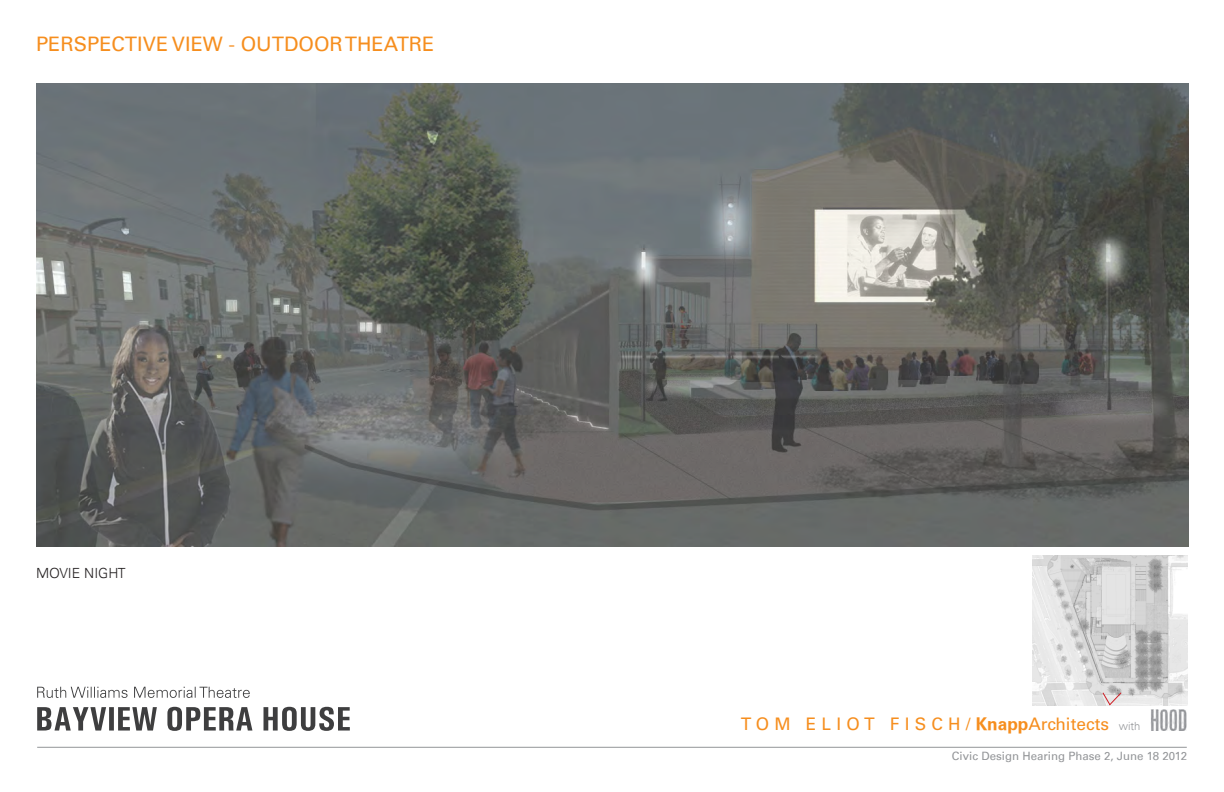
<style>
.page{position:relative;width:1224px;height:792px;background:#fff}
.page>*{position:absolute;margin:0;border:0;box-sizing:border-box;transform-origin:0 0}
.t1{font:20px "Univers 55 Roman";color:#f68e1e}
.t2{font:17.3px "Univers";color:#f68e1e}
.t3{font:300 14px "Univers 45";color:#231f20}
.t4{font:11.5px "Univers 55 Roman";color:#939598}
.s1{font-weight:700}
.s2{font-family:"Univers 45";font-weight:300;font-size:11.2px;color:#939598}
</style>
<div class="page">
<hr style="left:37px;top:747px;width:1150px;height:1px;background:#939598">
<img style="left:1150px;top:710px;width:37px;height:21px">
<svg style="left:37px;top:707px;width:313px;height:24px"></svg>
<svg style="left:37px;top:687px;width:213px;height:11px"></svg>
<img style="left:1032px;top:556px;width:156px;height:149px">
<img style="left:36px;top:83px;width:1153px;height:463px">
<svg style="left:1102px;top:692px;width:20px;height:14px"></svg>
<p class="t1" style="left:36px;top:32px;width:400px">PERSPECTIVE VIEW - OUTDOOR THEATRE</p>
<p class="t3" style="left:36px;top:564px;width:91px">MOVIE NIGHT</p>
<h2 class="t2" style="left:741px;top:714px;width:401px">T O M E L I O T F I S C H / <span class="s1">Knapp</span>Architects <span class="s2">with</span></h2>
<p class="t4" style="left:952px;top:749px;width:237px">Civic Design Hearing Phase 2, June 18 2012</p>
</div>
